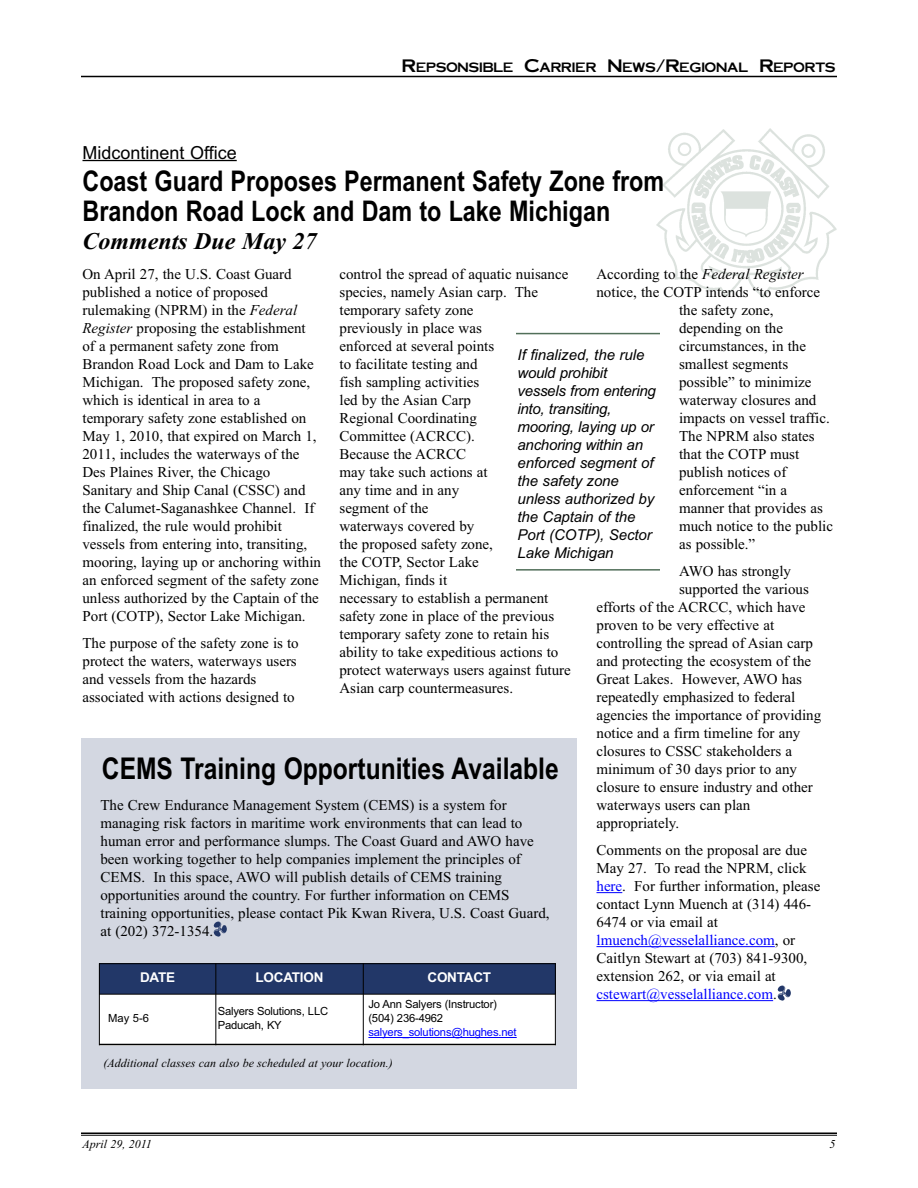
<style>
.page{position:relative;width:918px;height:1188px;background:#fff}
.page>*{position:absolute;margin:0;border:0;box-sizing:border-box;transform-origin:0 0}
.t1{font:700 30px "Arial Narrow";color:#000}
.t2{font:700 28.5px/30px "Arial Narrow";color:#000}
.t3{font:italic 700 24px "Times New Roman";color:#000}
.t4{font:18px "Arial";color:#000}
.t5{font:15px/18px "Times New Roman";color:#000}
.t6{font:italic 15px/18px "Arial";letter-spacing:-.005em;color:#000}
.t7{font:italic 15px "Times New Roman";color:#000}
.t8{font:13.5px "Cornerstone";color:#000}
.t9{font:700 13.5px "Arial";letter-spacing:-.015em;color:#fff}
.t10{font:italic 12px "Times New Roman";color:#000}
.t11{font:11.25px/14.2px "Arial";letter-spacing:-.015em;color:#000}
.t12{font:11.25px "Arial";letter-spacing:-.015em;color:#00f}
.s1{font-size:18px}
.s2{font-style:italic}
.s3{font-style:normal}
.s4{color:#00f}
</style>
<div class="page">
<img style="left:657px;top:129px;width:180px;height:169px">
<hr style="left:81px;top:1132px;width:756px;height:2px;background:#000">
<hr style="left:81px;top:1135px;width:756px;height:1px;background:#000">
<hr style="left:81px;top:76px;width:756px;height:1px;background:#000">
<svg style="left:597px;top:892px;width:25px;height:1px"></svg>
<hr style="left:597px;top:946px;width:178px;height:1px;background:#00f">
<hr style="left:597px;top:1000px;width:176px;height:1px;background:#00f">
<hr style="left:82px;top:160px;width:155px;height:1px;background:#000">
<div style="left:81px;top:738px;width:496px;height:351px;background:#d3d7e1"></div>
<div style="left:99px;top:963px;width:117px;height:31px;background:#223768"></div>
<div style="left:216px;top:963px;width:147px;height:31px;background:#223768"></div>
<div style="left:363px;top:963px;width:193px;height:31px;background:#223768"></div>
<div style="left:99px;top:994px;width:117px;height:51px;background:#fff"></div>
<div style="left:216px;top:994px;width:147px;height:51px;background:#fff"></div>
<div style="left:363px;top:994px;width:193px;height:51px;background:#fff"></div>
<hr style="left:368px;top:1037px;width:149px;height:1px;background:#00f">
<hr style="left:99px;top:963px;width:1px;height:82px;background:#000">
<hr style="left:215px;top:963px;width:1px;height:82px;background:#000">
<hr style="left:363px;top:963px;width:1px;height:82px;background:#000">
<hr style="left:555px;top:963px;width:1px;height:82px;background:#000">
<hr style="left:99px;top:963px;width:457px;height:1px;background:#000">
<hr style="left:99px;top:994px;width:457px;height:1px;background:#000">
<hr style="left:99px;top:1044px;width:457px;height:1px;background:#000">
<img style="left:213px;top:922px;width:13px;height:14px">
<img style="left:777px;top:986px;width:13px;height:14px">
<hr style="left:516px;top:333px;width:144px;height:1px;background:#516f59">
<hr style="left:516px;top:569px;width:144px;height:2px;background:#516f59">
<p class="t4" style="left:82px;top:142px;width:156px">Midcontinent Office</p>
<p class="t8" style="left:402px;top:60px;width:435px"><span class="s1">R</span>EPSONSIBLE <span class="s1">C</span>ARRIER <span class="s1">N</span>EWS<span class="s1">/R</span>EGIONAL <span class="s1">R</span>EPORTS</p>
<h2 class="t2" style="left:82px;top:166px;width:583px">Coast Guard Proposes Permanent Safety Zone from<br>Brandon Road Lock and Dam to Lake Michigan</h2>
<h3 class="t3" style="left:82px;top:227px;width:236px">Comments Due May 27</h3>
<p class="t5" style="left:82px;top:265px;width:240px">On April 27, the U.S. Coast Guard published a notice of proposed rulemaking (NPRM) in the <span class="s2">Federal Register</span> proposing the establishment of a permanent safety zone from Brandon Road Lock and Dam to Lake Michigan. The proposed safety zone, which is identical in area to a temporary safety zone established on May 1, 2010, that expired on March 1, 2011, includes the waterways of the Des Plaines River, the Chicago Sanitary and Ship Canal (CSSC) and the Calumet-Saganashkee Channel. If finalized, the rule would prohibit vessels from entering into, transiting, mooring, laying up or anchoring within an enforced segment of the safety zone unless authorized by the Captain of the Port (COTP), Sector Lake Michigan.</p>
<p class="t5" style="left:82px;top:634px;width:218px">The purpose of the safety zone is to protect the waters, waterways users and vessels from the hazards associated with actions designed to</p>
<p class="t5" style="left:339px;top:265px;width:233px">control the spread of aquatic nuisance species, namely Asian carp. The temporary safety zone<br>previously in place was<br>enforced at several points<br>to facilitate testing and<br>fish sampling activities<br>led by the Asian Carp<br>Regional Coordinating<br>Committee (ACRCC).<br>Because the ACRCC<br>may take such actions at<br>any time and in any<br>segment of the<br>waterways covered by<br>the proposed safety zone,<br>the COTP, Sector Lake<br>Michigan, finds it<br>necessary to establish a permanent safety zone in place of the previous temporary safety zone to retain his ability to take expeditious actions to protect waterways users against future<br>Asian carp countermeasures.</p>
<p class="t7" style="left:596px;top:265px;width:209px"><span class="s3">According to the</span> Federal Register</p>
<p class="t5" style="left:596px;top:283px;width:225px">notice, the COTP intends “to enforce</p>
<p class="t5" style="left:679px;top:301px;width:96px">the safety zone,</p>
<p class="t5" style="left:679px;top:319px;width:106px">depending on the</p>
<p class="t5" style="left:679px;top:337px;width:128px">circumstances, in the</p>
<p class="t5" style="left:679px;top:355px;width:111px">smallest segments</p>
<p class="t5" style="left:679px;top:373px;width:134px">possible” to minimize</p>
<p class="t5" style="left:679px;top:391px;width:139px">waterway closures and</p>
<p class="t5" style="left:679px;top:409px;width:152px">impacts on vessel traffic.</p>
<p class="t5" style="left:679px;top:427px;width:137px">The NPRM also states</p>
<p class="t5" style="left:679px;top:445px;width:122px">that the COTP must</p>
<p class="t5" style="left:679px;top:463px;width:109px">publish notices of</p>
<p class="t5" style="left:679px;top:481px;width:110px">enforcement “in a</p>
<p class="t5" style="left:679px;top:499px;width:145px">manner that provides as</p>
<p class="t5" style="left:679px;top:517px;width:155px">much notice to the public</p>
<p class="t5" style="left:679px;top:535px;width:78px">as possible.”</p>
<p class="t5" style="left:679px;top:562px;width:114px">AWO has strongly</p>
<p class="t5" style="left:679px;top:580px;width:131px">supported the various</p>
<p class="t5" style="left:597px;top:598px;width:211px">efforts of the ACRCC, which have</p>
<p class="t5" style="left:596px;top:616px;width:179px">proven to be very effective at</p>
<p class="t5" style="left:597px;top:634px;width:218px">controlling the spread of Asian carp</p>
<p class="t5" style="left:597px;top:652px;width:216px">and protecting the ecosystem of the</p>
<p class="t5" style="left:597px;top:670px;width:207px">Great Lakes. However, AWO has</p>
<p class="t5" style="left:597px;top:688px;width:200px">repeatedly emphasized to federal</p>
<p class="t5" style="left:597px;top:706px;width:226px">agencies the importance of providing</p>
<p class="t5" style="left:597px;top:724px;width:205px">notice and a firm timeline for any</p>
<p class="t5" style="left:597px;top:742px;width:197px">closures to CSSC stakeholders a</p>
<p class="t5" style="left:597px;top:760px;width:202px">minimum of 30 days prior to any</p>
<p class="t5" style="left:597px;top:778px;width:218px">closure to ensure industry and other</p>
<p class="t5" style="left:597px;top:796px;width:155px">waterways users can plan</p>
<p class="t5" style="left:597px;top:814px;width:84px">appropriately.</p>
<p class="t5" style="left:596px;top:841px;width:225px">Comments on the proposal are due<br>May 27. To read the NPRM, click <span class="s4">here</span>. For further information, please contact Lynn Muench at (314) 446-<br>6474 or via email at <span class="s4">lmuench@vesselalliance.com</span>, or<br>Caitlyn Stewart at (703) 841-9300, extension 262, or via email at <span class="s4">cstewart@vesselalliance.com</span>.</p>
<p class="t6" style="left:517px;top:346px;width:140px">If finalized, the rule would prohibit vessels from entering into, transiting, mooring, laying up or anchoring within an enforced segment of the safety zone unless authorized by the Captain of the<br>Port (COTP), Sector<br>Lake Michigan</p>
<h1 class="t1" style="left:102px;top:751px;width:458px">CEMS Training Opportunities Available</h1>
<p class="t5" style="left:100px;top:796px;width:451px">The Crew Endurance Management System (CEMS) is a system for managing risk factors in maritime work environments that can lead to human error and performance slumps. The Coast Guard and AWO have been working together to help companies implement the principles of CEMS. In this space, AWO will publish details of CEMS training opportunities around the country. For further information on CEMS training opportunities, please contact Pik Kwan Rivera, U.S. Coast Guard, at (202) 372-1354.</p>
<p class="t9" style="left:140px;top:970px;width:37px">DATE</p>
<p class="t9" style="left:256px;top:970px;width:69px">LOCATION</p>
<p class="t9" style="left:428px;top:970px;width:65px">CONTACT</p>
<p class="t11" style="left:108px;top:1011px;width:42px">May 5-6</p>
<p class="t11" style="left:218px;top:1004px;width:112px">Salyers Solutions, LLC<br>Paducah, KY</p>
<p class="t11" style="left:368px;top:997px;width:130px">Jo Ann Salyers (Instructor) (504) 236-4962</p>
<p class="t12" style="left:368px;top:1026px;width:150px">salyers_solutions@hughes.net</p>
<p class="t10" style="left:104px;top:1056px;width:291px">(Additional classes can also be scheduled at your location.)</p>
<p class="t10" style="left:82px;top:1137px;width:71px">April 29, 2011</p>
<p class="t10" style="left:830px;top:1137px;width:7px">5</p>
</div>
